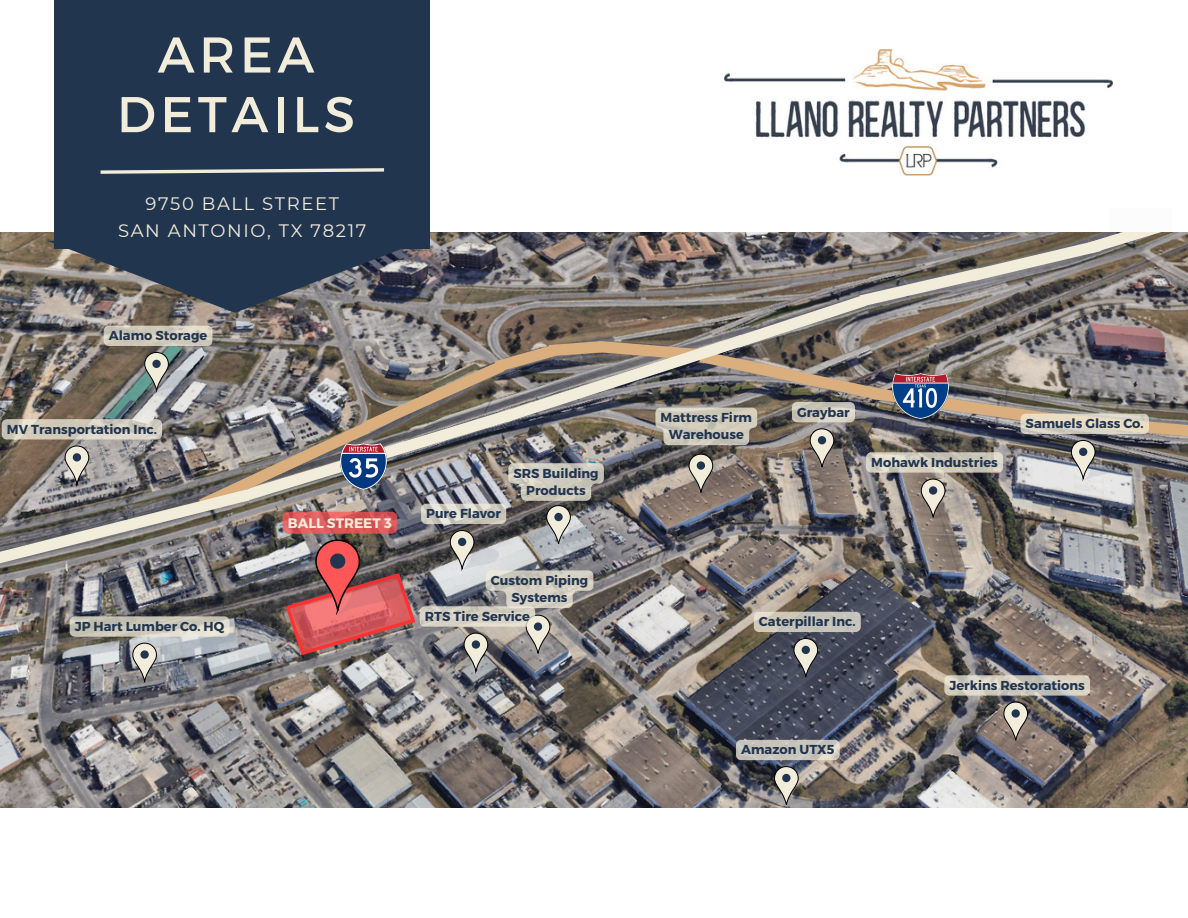
<style>
.page{position:relative;width:1188px;height:918px;background:#fff}
.page>*{position:absolute;margin:0;border:0;box-sizing:border-box;transform-origin:0 0}
.t1{font:50.1px/59.7px "Montserrat";letter-spacing:.09em;color:#f2eddb;text-align:center}
.t2{font:18px/26.7px "Montserrat";letter-spacing:.09em;color:#f2eddb;text-align:center}
.t3{font:700 13.65px "Montserrat";color:#f2eddb}
.t4{font:700 12.9px/17.2px "Montserrat";color:#22354f;text-align:center}
</style>
<div class="page">
<img style="left:724px;top:49px;width:388px;height:126px">
<img style="left:0;top:684px;width:1188px;height:124px">
<div style="left:54px;top:0;width:376px;height:248px;background:#22354f"></div>
<svg style="left:100px;top:168px;width:284px;height:6px"></svg>
<svg style="left:774px;top:766px;width:49px;height:41px;background:#908b86"></svg>
<svg style="left:1003px;top:701px;width:50px;height:42px;background:#89817a"></svg>
<svg style="left:736px;top:740px;width:104px;height:20px;background:#c7c4bb"></svg>
<div style="left:944px;top:675px;width:146px;height:21px;background:#f2eddb;border-radius:5px;opacity:.75"></div>
<img style="left:0;top:232px;width:1188px;height:452px">
<p class="t1" style="left:117px;top:22px;width:240px">AREA<br>DETAILS</p>
<p class="t2" style="left:118px;top:191px;width:250px">9750 BALL STREET<br>SAN ANTONIO, TX 78217</p>
<p class="t4" style="left:109px;top:326px;width:100px">Alamo Storage</p>
<p class="t4" style="left:7px;top:420px;width:151px">MV Transportation Inc.</p>
<p class="t4" style="left:75px;top:617px;width:151px">JP Hart Lumber Co. HQ</p>
<p class="t3" style="left:288px;top:514px;width:105px">BALL STREET 3</p>
<p class="t4" style="left:426px;top:504px;width:76px">Pure Flavor</p>
<p class="t4" style="left:514px;top:464px;width:87px">SRS Building<br>Products</p>
<p class="t4" style="left:491px;top:571px;width:99px">Custom Piping<br>Systems</p>
<p class="t4" style="left:425px;top:607px;width:107px">RTS Tire Service</p>
<p class="t4" style="left:661px;top:408px;width:93px">Mattress Firm</p>
<p class="t4" style="left:797px;top:403px;width:54px">Graybar</p>
<p class="t4" style="left:669px;top:426px;width:77px">Warehouse</p>
<p class="t4" style="left:871px;top:453px;width:128px">Mohawk Industries</p>
<p class="t4" style="left:1026px;top:414px;width:120px">Samuels Glass Co.</p>
<p class="t4" style="left:759px;top:612px;width:98px">Caterpillar Inc.</p>
<p class="t4" style="left:741px;top:740px;width:95px">Amazon UTX5</p>
<p class="t4" style="left:950px;top:676px;width:137px">Jerkins Restorations</p>
</div>
